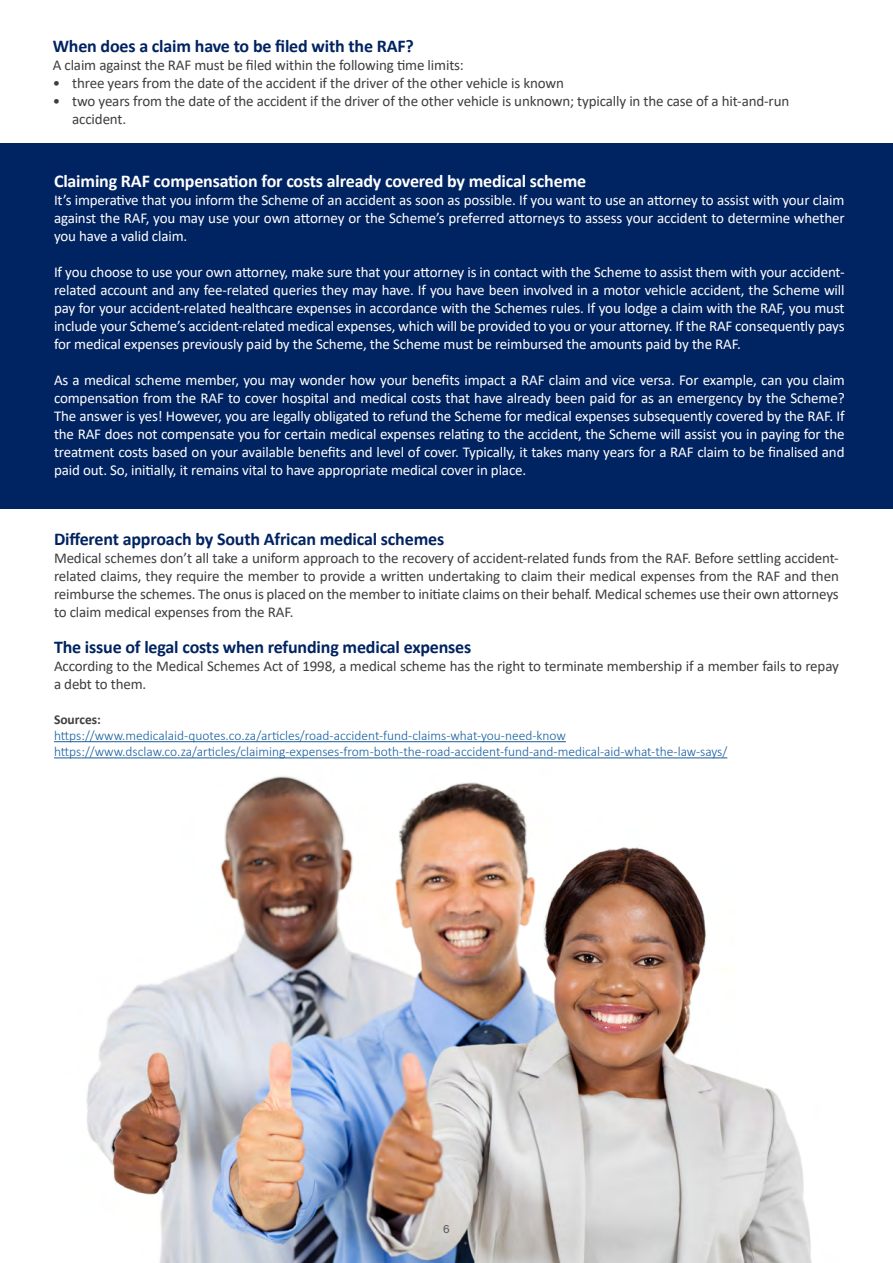
<style>
.page{position:relative;width:893px;height:1263px;background:#fff}
.page>*{position:absolute;margin:0;border:0;box-sizing:border-box;transform-origin:0 0}
.t1{font:700 18px "Calibri";letter-spacing:-.01em;color:#002361}
.t2{font:700 18px "Calibri";letter-spacing:-.01em;color:#fff}
.t3{font:15px/18px "Calibri";letter-spacing:-.01em;color:#fff;text-align:justify}
.t4{font:15px/18px "Calibri";letter-spacing:-.01em;color:#3e3e3f}
.t5{font:300 13.5px/16.2px "Calibri";color:#175d9e}
.t6{font:700 13.5px "Calibri";color:#3e3e3f}
.t7{font:12px "Acumin Variable Concept";color:#57585a}
</style>
<div class="page">
<img style="left:86px;top:776px;width:726px;height:487px">
<div style="left:0;top:143px;width:893px;height:365px;background:#002361"></div>
<hr style="left:54px;top:741px;width:512px;height:1px;background:#175d9e">
<hr style="left:54px;top:757px;width:673px;height:1px;background:#175d9e">
<p class="t1" style="left:53px;top:33px;width:363px">When does a claim have to be filed with the RAF?</p>
<p class="t4" style="left:53px;top:55px;width:413px">A claim against the RAF must be filed within the following time limits:</p>
<p class="t4" style="left:53px;top:73px;width:513px">• three years from the date of the accident if the driver of the other vehicle is known</p>
<p class="t4" style="left:72px;top:91px;width:719px;text-indent:-20px">• two years from the date of the accident if the driver of the other vehicle is unknown; typically in the case of a hit-and-run accident.</p>
<p class="t2" style="left:54px;top:168px;width:534px">Claiming RAF compensation for costs already covered by medical scheme</p>
<p class="t3" style="left:54px;top:190px;width:792px">It’s imperative that you inform the Scheme of an accident as soon as possible. If you want to use an attorney to assist with your claim against the RAF, you may use your own attorney or the Scheme’s preferred attorneys to assess your accident to determine whether you have a valid claim.</p>
<p class="t3" style="left:54px;top:262px;width:792px">If you choose to use your own attorney, make sure that your attorney is in contact with the Scheme to assist them with your accident&shy;related account and any fee-related queries they may have. If you have been involved in a motor vehicle accident, the Scheme will pay for your accident-related healthcare expenses in accordance with the Schemes rules. If you lodge a claim with the RAF, you must include your Scheme’s accident-related medical expenses, which will be provided to you or your attorney. If the RAF consequently pays for medical expenses previously paid by the Scheme, the Scheme must be reimbursed the amounts paid by the RAF.</p>
<p class="t3" style="left:54px;top:370px;width:792px">As a medical scheme member, you may wonder how your benefits impact a RAF claim and vice versa. For example, can you claim compensation from the RAF to cover hospital and medical costs that have already been paid for as an emergency by the Scheme?<br>The answer is yes! However, you are legally obligated to refund the Scheme for medical expenses subsequently covered by the RAF. If the RAF does not compensate you for certain medical expenses relating to the accident, the Scheme will assist you in paying for the treatment costs based on your available benefits and level of cover. Typically, it takes many years for a RAF claim to be finalised and paid out. So, initially, it remains vital to have appropriate medical cover in place.</p>
<p class="t1" style="left:54px;top:527px;width:392px">Different approach by South African medical schemes</p>
<p class="t4" style="left:54px;top:549px;width:786px;text-align:justify">Medical schemes don’t all take a uniform approach to the recovery of accident-related funds from the RAF. Before settling accident&shy;related claims, they require the member to provide a written undertaking to claim their medical expenses from the RAF and then reimburse the schemes. The onus is placed on the member to initiate claims on their behalf. Medical schemes use their own attorneys to claim medical expenses from the RAF.</p>
<p class="t1" style="left:54px;top:635px;width:419px">The issue of legal costs when refunding medical expenses</p>
<p class="t4" style="left:54px;top:657px;width:786px">According to the Medical Schemes Act of 1998, a medical scheme has the right to terminate membership if a member fails to repay a debt to them.</p>
<p class="t6" style="left:54px;top:710px;width:49px">Sources:</p>
<p class="t5" style="left:54px;top:727px;width:675px">https://www.medicalaid-quotes.co.za/articles/road-accident-fund-claims-what-you-need-know https://www.dsclaw.co.za/articles/claiming-expenses-from-both-the-road-accident-fund-and-medical-aid-what-the-law-says/</p>
<p class="t7" style="left:443px;top:1220px;width:8px">6</p>
</div>
